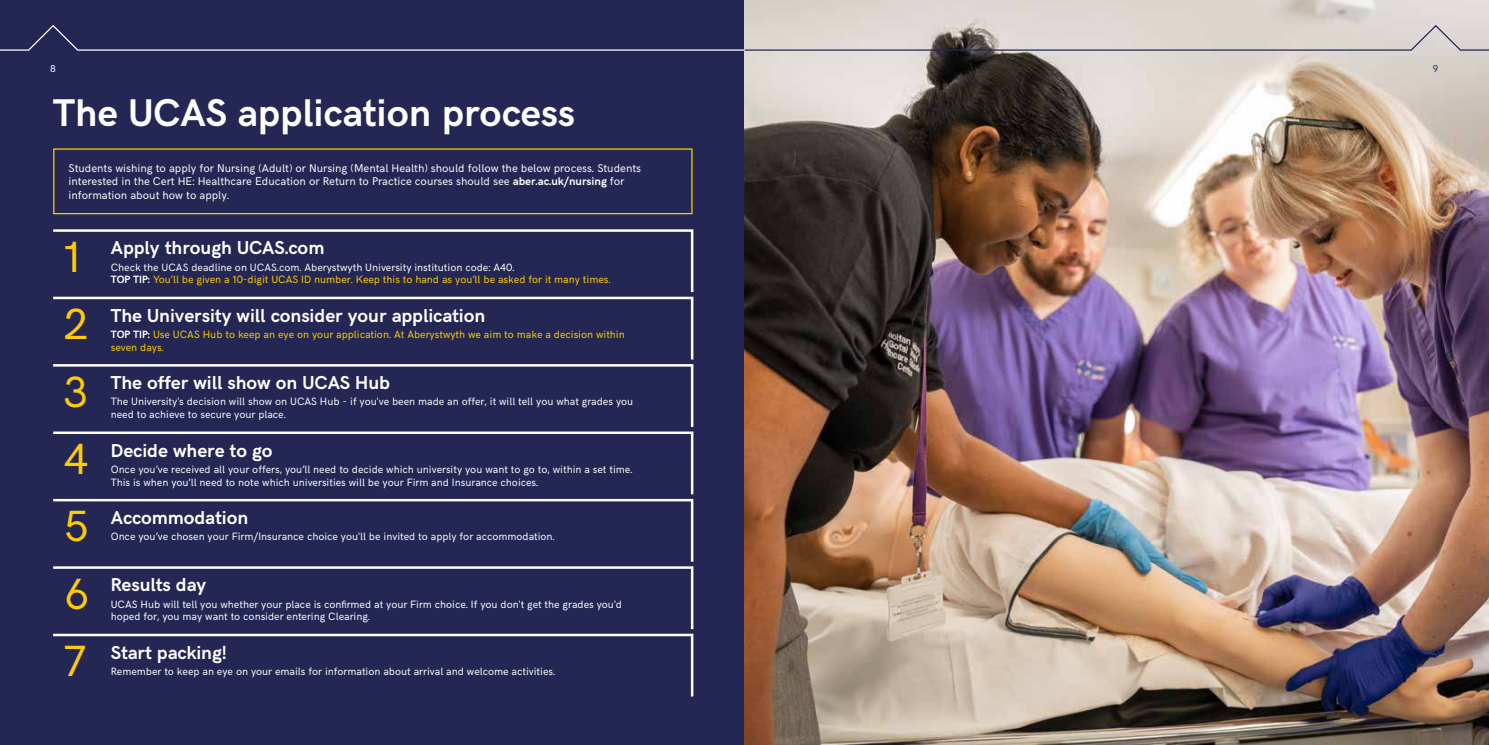
<style>
.page{position:relative;width:1489px;height:745px;background:#fff}
.page>*{position:absolute;margin:0;border:0;box-sizing:border-box;transform-origin:0 0}
.t1{font:43.75px "HK Grotesk";color:#fc0}
.t2{font:700 38.75px "HK Grotesk";color:#fff}
.t3{font:700 18.75px "HK Grotesk";color:#fff}
.t4{font:11.25px/13.5px "HK Grotesk";color:#fff}
.t5{font:10.62px/12.8px "HK Grotesk";color:#fff}
.t6{font:10.62px/12.8px "HK Grotesk";color:#fc0}
.t7{font:10px "HK Grotesk";color:#fff}
.t8{font:10px "HK Grotesk";color:#242753}
.s1{font-weight:700}
.s2{color:#fff}
.s3{font-weight:700;color:#fff}
</style>
<div class="page">
<div style="left:0;top:0;width:744px;height:744px;background:#242753"></div>
<img style="left:744px;top:0;width:744px;height:744px">
<div style="left:53px;top:148px;width:639px;height:66px;border:1px solid #fc0"></div>
<svg style="left:53px;top:229px;width:641px;height:468px"></svg>
<svg style="left:0;top:24px;width:1488px;height:28px"></svg>
<p class="t7" style="left:50px;top:61px;width:7px">8</p>
<p class="t8" style="left:1432px;top:61px;width:7px">9</p>
<h2 class="t2" style="left:53px;top:84px;width:523px">The UCAS application process</h2>
<p class="t4" style="left:69px;top:160px;width:574px">Students wishing to apply for Nursing (Adult) or Nursing (Mental Health) should follow the below process. Students interested in the Cert HE: Healthcare Education or Return to Practice courses should see <span class="s1">aber.ac.uk/nursing</span> for information about how to apply.</p>
<h1 class="t1" style="left:64px;top:224px;width:18px">1</h1>
<h3 class="t3" style="left:111px;top:234px;width:215px">Apply through UCAS.com</h3>
<p class="t6" style="left:111px;top:259px;width:501px"><span class="s2">Check the UCAS deadline on UCAS.com. Aberystwyth University institution code: A40.<br></span><span class="s3">TOP TIP:</span> You’ll be given a 10-digit UCAS ID number. Keep this to hand as you’ll be asked for it many times.</p>
<h1 class="t1" style="left:64px;top:291px;width:26px">2</h1>
<h3 class="t3" style="left:111px;top:301px;width:376px">The University will consider your application</h3>
<p class="t6" style="left:111px;top:327px;width:515px"><span class="s3">TOP TIP:</span> Use UCAS Hub to keep an eye on your application. At Aberystwyth we aim to make a decision within seven days.</p>
<h1 class="t1" style="left:64px;top:358px;width:26px">3</h1>
<h3 class="t3" style="left:111px;top:368px;width:281px">The offer will show on UCAS Hub</h3>
<p class="t5" style="left:111px;top:394px;width:524px">The University's decision will show on UCAS Hub - if you've been made an offer, it will tell you what grades you need to achieve to secure your place.</p>
<h1 class="t1" style="left:64px;top:426px;width:26px">4</h1>
<h3 class="t3" style="left:111px;top:436px;width:163px">Decide where to go</h3>
<p class="t5" style="left:111px;top:461px;width:523px">Once you’ve received all your offers, you’ll need to decide which university you want to go to, within a set time.<br>This is when you’ll need to note which universities will be your Firm and Insurance choices.</p>
<h1 class="t1" style="left:64px;top:493px;width:26px">5</h1>
<h3 class="t3" style="left:111px;top:503px;width:139px">Accommodation</h3>
<p class="t5" style="left:111px;top:529px;width:445px">Once you’ve chosen your Firm/Insurance choice you'll be invited to apply for accommodation.</p>
<h1 class="t1" style="left:64px;top:560px;width:27px">6</h1>
<h3 class="t3" style="left:111px;top:570px;width:97px">Results day</h3>
<p class="t5" style="left:111px;top:596px;width:513px">UCAS Hub will tell you whether your place is confirmed at your Firm choice. If you don't get the grades you'd hoped for, you may want to consider entering Clearing.</p>
<h1 class="t1" style="left:64px;top:627px;width:23px">7</h1>
<h3 class="t3" style="left:111px;top:637px;width:118px">Start packing!</h3>
<p class="t5" style="left:111px;top:663px;width:446px">Remember to keep an eye on your emails for information about arrival and welcome activities.</p>
</div>
